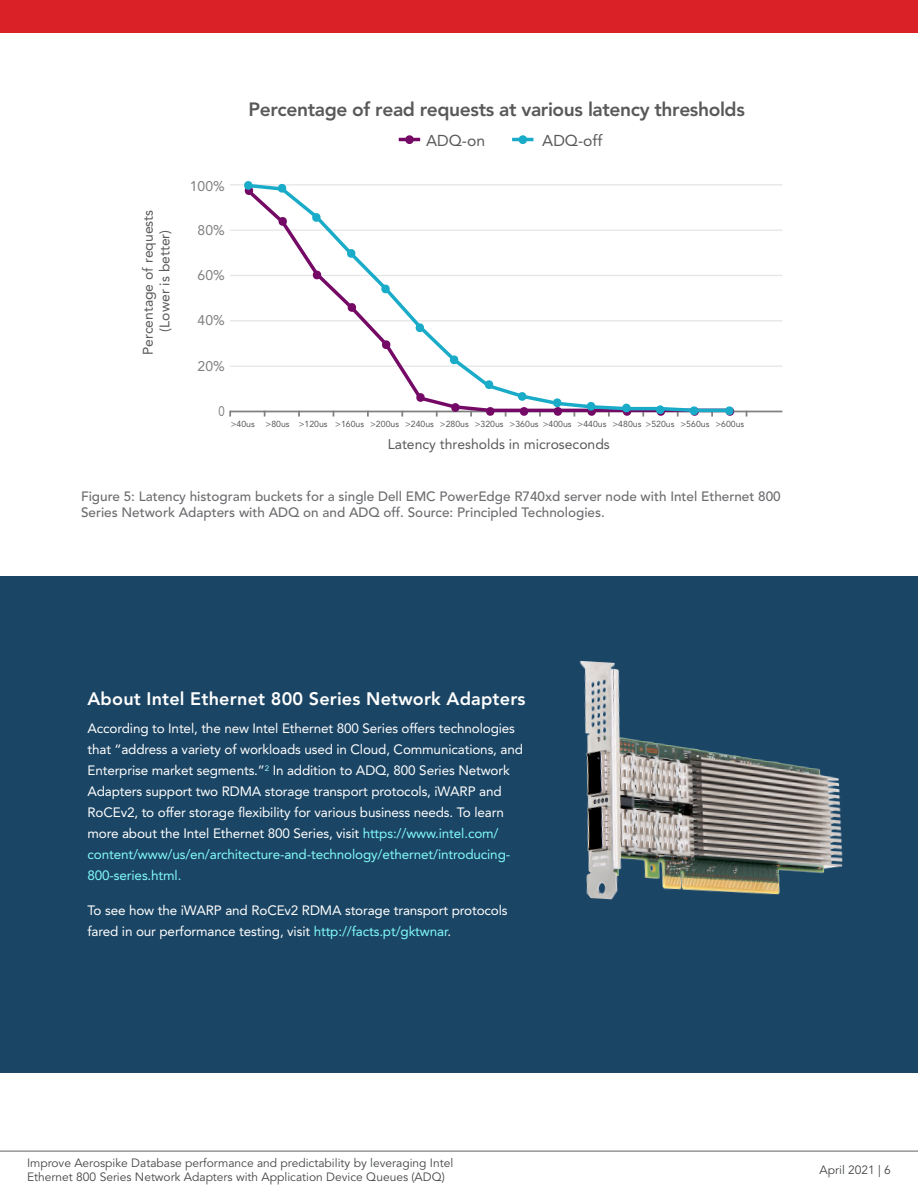
<style>
.page{position:relative;width:918px;height:1188px;background:#fff}
.page>*{position:absolute;margin:0;border:0;box-sizing:border-box;transform-origin:0 0}
.t1{font:800 19.2px "Avenir LT Pro";letter-spacing:-.02em;color:#595959}
.t2{font:800 18px "Avenir LT Pro";letter-spacing:.01em;color:#fff}
.t3{font:15.75px "Avenir LT Pro";color:#595959}
.t4{font:13.95px/16.8px "Avenir LT Pro";color:#595959;text-align:center}
.t5{font:13.95px "Avenir LT Pro";color:#808080}
.t6{font:13.95px "Avenir LT Pro";color:#808080;scale:.81 1}
.t7{font:13.5px/21px "Avenir LT Pro";letter-spacing:-.01em;color:#fff}
.Figure_Caption{font:500 13.5px/16.2px "Avenir LT Pro";color:#6c6d70}
.t8{font:12px/14.4px "Avenir LT Pro";color:#454647}
.t9{font:8.7px "Avenir LT Pro";color:#595959}
.s1{color:#81fcfb}
</style>
<div class="page">
<hr style="left:230px;top:184px;width:552px;height:1px;background:#e6e6e6">
<hr style="left:230px;top:230px;width:552px;height:1px;background:#e6e6e6">
<hr style="left:230px;top:275px;width:552px;height:1px;background:#e6e6e6">
<hr style="left:230px;top:320px;width:552px;height:1px;background:#e6e6e6">
<hr style="left:230px;top:366px;width:552px;height:1px;background:#e6e6e6">
<hr style="left:230px;top:411px;width:552px;height:1px;background:#808080">
<svg style="left:487px;top:414px;width:7px;height:2px"></svg>
<svg style="left:520px;top:414px;width:8px;height:2px"></svg>
<svg style="left:244px;top:183px;width:489px;height:231px"></svg>
<svg style="left:243px;top:181px;width:12px;height:14px"></svg>
<svg style="left:276px;top:184px;width:12px;height:9px"></svg>
<svg style="left:311px;top:213px;width:11px;height:9px"></svg>
<svg style="left:346px;top:249px;width:11px;height:9px"></svg>
<svg style="left:380px;top:285px;width:11px;height:8px"></svg>
<svg style="left:414px;top:323px;width:11px;height:9px"></svg>
<svg style="left:449px;top:355px;width:11px;height:9px"></svg>
<svg style="left:483px;top:380px;width:12px;height:9px"></svg>
<svg style="left:517px;top:392px;width:11px;height:9px"></svg>
<svg style="left:552px;top:398px;width:11px;height:18px"></svg>
<svg style="left:585px;top:402px;width:12px;height:14px"></svg>
<svg style="left:621px;top:404px;width:12px;height:12px"></svg>
<svg style="left:655px;top:405px;width:11px;height:11px"></svg>
<svg style="left:688px;top:406px;width:12px;height:10px"></svg>
<svg style="left:724px;top:406px;width:12px;height:10px"></svg>
<hr style="left:399px;top:138px;width:21px;height:3px;background:#750a66">
<svg style="left:404px;top:135px;width:11px;height:9px"></svg>
<hr style="left:512px;top:138px;width:21px;height:3px;background:#1aabc8">
<svg style="left:517px;top:135px;width:11px;height:9px"></svg>
<div style="left:0;top:576px;width:918px;height:496px;background:#1b4564"></div>
<img style="left:579px;top:660px;width:264px;height:240px">
<hr style="left:0;top:1151px;width:918px;height:1px;background:#616164">
<div style="left:0;top:0;width:918px;height:32px;background:#da2128"></div>
<p class="t1" style="left:249px;top:98px;width:498px">Percentage of read requests at various latency thresholds</p>
<p class="t4" style="left:140px;top:355px;width:147px;rotate:-90deg">Percentage of requests (Lower is better)</p>
<p class="t5" style="left:190px;top:178px;width:36px">100%</p>
<p class="t5" style="left:198px;top:221px;width:29px">80%</p>
<p class="t5" style="left:198px;top:266px;width:29px">60%</p>
<p class="t5" style="left:198px;top:312px;width:29px">40%</p>
<p class="t5" style="left:198px;top:357px;width:29px">20%</p>
<p class="t6" style="left:218px;top:402px;width:9px">0</p>
<p class="t3" style="left:426px;top:131px;width:61px">ADQ-on</p>
<p class="t3" style="left:542px;top:131px;width:62px">ADQ-off</p>
<p class="t9" style="left:231px;top:419px;width:515px">&gt;40us &gt;80us &gt;120us &gt;160us &gt;200us &gt;240us &gt;280us &gt;320us &gt;360us &gt;400us &gt;440us &gt;480us &gt;520us &gt;560us &gt;600us</p>
<p class="t4" style="left:388px;top:436px;width:224px">Latency thresholds in microseconds</p>
<p class="Figure_Caption" style="left:81px;top:488px;width:701px">Figure 5: Latency histogram buckets for a single Dell EMC PowerEdge R740xd server node with Intel Ethernet 800<br>Series Network Adapters with ADQ on and ADQ off. Source: Principled Technologies.</p>
<p class="t2" style="left:87px;top:689px;width:440px">About Intel Ethernet 800 Series Network Adapters</p>
<p class="t7" style="left:87px;top:718px;width:437px">According to Intel, the new Intel Ethernet 800 Series offers technologies that “address a variety of workloads used in Cloud, Communications, and Enterprise market segments.”<sup>2</sup> In addition to ADQ, 800 Series Network Adapters support two RDMA storage transport protocols, iWARP and RoCEv2, to offer storage flexibility for various business needs. To learn more about the Intel Ethernet 800 Series, visit <span class="s1">https://www.intel.com/ content/www/us/en/architecture-and-technology/ethernet/introducing-800-series.html.</span></p>
<p class="t7" style="left:87px;top:899px;width:422px">To see how the iWARP and RoCEv2 RDMA storage transport protocols</p>
<p class="t7" style="left:87px;top:920px;width:365px">fared in our performance testing, visit <span class="s1">http://facts.pt/gktwnar</span>.</p>
<p class="t8" style="left:27px;top:1156px;width:428px">Improve Aerospike Database performance and predictability by leveraging Intel<br>Ethernet 800 Series Network Adapters with Application Device Queues (ADQ)</p>
<p class="t8" style="left:820px;top:1163px;width:73px">April 2021 | 6</p>
</div>
